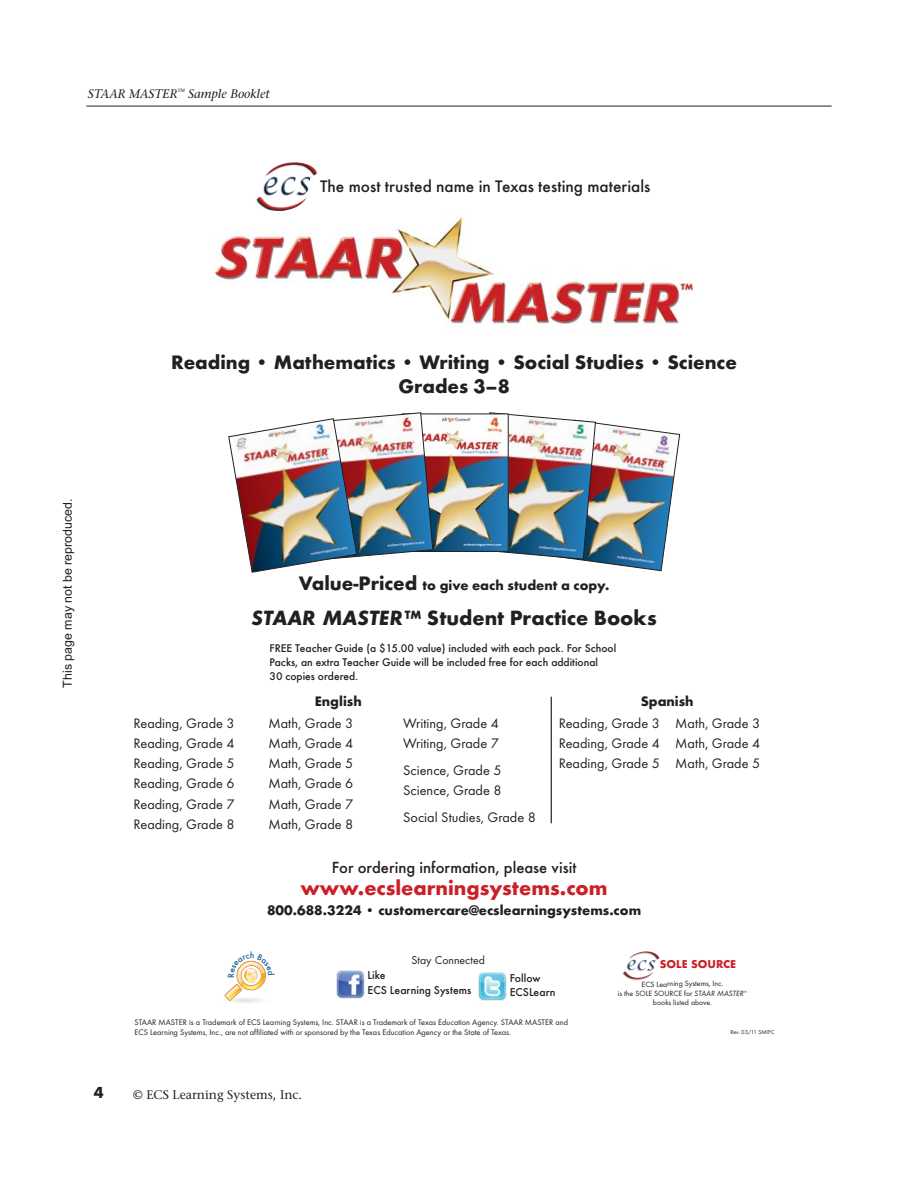
<style>
.page{position:relative;width:918px;height:1188px;background:#fff}
.page>*{position:absolute;margin:0;border:0;box-sizing:border-box;transform-origin:0 0}
.t1{font:700 21.45px "Futura T";color:#231f20}
.t2{font:700 21.45px "Futura T";color:#cc2027}
.t3{font:700 20.25px/24.3px "Futura T";color:#231f20;text-align:center}
.t4{font:500 17.4px "Futura T";color:#231f20}
.t5{font:500 16.65px "Futura T";color:#231f20}
.t6{font:700 16.5px "Futura T";color:#231f20}
.t7{font:14.25px/20.2px "Futura T";color:#231f20;text-align:justify}
.t8{font:700 14.25px "Futura T";color:#231f20}
.t9{font:12.45px "Arial";color:#231f20}
.t10{font:italic 12.45px "Stone Serif";color:#231f20}
.t11{font:12.45px "Stone Serif";color:#231f20}
.t12{font:500 11.85px/14.2px "Futura T";color:#231f20}
.t13{font:11.85px "Futura T";color:#231f20}
.t14{font:700 11.85px "Futura T";color:#cc2027}
.t15{font:500 11.55px/14px "Futura T";color:#231f20}
.t16{font:500 9.15px "Futura T";color:#16609c}
.t17{font:8.4px/10.1px "Futura T";color:#231f20}
.t18{font:7.95px/9.4px "Futura T";color:#231f20;text-align:center}
.t19{font:6px "Futura T";color:#231f20}
.s1{font-size:20.25px}
.s2{font-style:italic}
</style>
<div class="page">
<hr style="left:86px;top:106px;width:746px;height:1px;background:#231f20">
<img style="left:477px;top:412px;width:203px;height:159px">
<img style="left:433px;top:416px;width:74px;height:134px">
<div style="left:402px;top:414px;width:107px;height:138px;border:1px solid #231f20"></div>
<img style="left:228px;top:412px;width:205px;height:161px">
<img style="left:214px;top:211px;width:480px;height:118px">
<img style="left:256px;top:162px;width:61px;height:49px">
<img style="left:336px;top:970px;width:28px;height:28px">
<img style="left:478px;top:972px;width:28px;height:28px">
<img style="left:622px;top:951px;width:38px;height:30px">
<hr style="left:551px;top:697px;width:1px;height:126px;background:#231f20">
<svg style="left:224px;top:960px;width:44px;height:41px"></svg>
<p class="t10" style="left:88px;top:89px;width:183px">STAAR MASTER<sup>™</sup> Sample Booklet</p>
<p class="t4" style="left:320px;top:179px;width:332px">The most trusted name in Texas testing materials</p>
<h2 class="t3" style="left:171px;top:352px;width:567px">Reading • Mathematics • Writing • Social Studies • Science<br>Grades 3–8</h2>
<p class="t9" style="left:63px;top:688px;width:191px;rotate:-90deg">This page may not be reproduced.</p>
<p class="t6" style="left:94px;top:1086px;width:11px">4</p>
<p class="t8" style="left:299px;top:579px;width:312px"><span class="s1">Value-Priced</span> to give each student a copy.</p>
<h1 class="t1" style="left:252px;top:609px;width:407px"><span class="s2">STAAR MASTER</span>™ Student Practice Books</h1>
<p class="t15" style="left:269px;top:643px;width:348px">FREE Teacher Guide (a $15.00 value) included with each pack. For School<br>Packs, an extra Teacher Guide will be included free for each additional<br>30 copies ordered.</p>
<p class="t8" style="left:315px;top:696px;width:48px">English</p>
<p class="t8" style="left:641px;top:696px;width:54px">Spanish</p>
<p class="t7" style="left:134px;top:714px;width:103px">Reading, Grade 3<br>Reading, Grade 4<br>Reading, Grade 5<br>Reading, Grade 6<br>Reading, Grade 7<br>Reading, Grade 8</p>
<p class="t7" style="left:268px;top:714px;width:87px">Math, Grade 3<br>Math, Grade 4<br>Math, Grade 5<br>Math, Grade 6<br>Math, Grade 7<br>Math, Grade 8</p>
<p class="t7" style="left:403px;top:714px;width:97px">Writing, Grade 4<br>Writing, Grade 7</p>
<p class="t7" style="left:403px;top:761px;width:100px">Science, Grade 5<br>Science, Grade 8</p>
<p class="t7" style="left:403px;top:809px;width:134px">Social Studies, Grade 8</p>
<p class="t7" style="left:559px;top:714px;width:103px">Reading, Grade 3<br>Reading, Grade 4<br>Reading, Grade 5</p>
<p class="t7" style="left:675px;top:714px;width:87px">Math, Grade 3<br>Math, Grade 4<br>Math, Grade 5</p>
<p class="t16" style="left:226px;top:978px;width:6px;rotate:-90deg">R</p>
<p class="t5" style="left:332px;top:861px;width:246px">For ordering information, please visit</p>
<h1 class="t2" style="left:301px;top:879px;width:309px">www.ecslearningsystems.com</h1>
<p class="t8" style="left:267px;top:905px;width:376px">800.688.3224 • customercare@ecslearningsystems.com</p>
<p class="t13" style="left:411px;top:955px;width:75px">Stay Connected</p>
<p class="t14" style="left:660px;top:959px;width:78px">SOLE SOURCE</p>
<p class="t18" style="left:618px;top:980px;width:131px">ECS Learning Systems, Inc.<br>is the SOLE SOURCE for <span class="s2">STAAR MASTER</span><sup>™ </sup>books listed above.</p>
<p class="t12" style="left:368px;top:969px;width:105px">Like<br>ECS Learning Systems</p>
<p class="t12" style="left:510px;top:972px;width:47px">Follow<br>ECSLearn</p>
<p class="t17" style="left:134px;top:1018px;width:435px">STAAR MASTER is a Trademark of ECS Learning Systems, Inc. STAAR is a Trademark of Texas Education Agency. STAAR MASTER and<br>ECS Learning Systems, Inc., are not affiliated with or sponsored by the Texas Education Agency or the State of Texas.</p>
<p class="t19" style="left:731px;top:1030px;width:45px">Rev. 03/11 SMIFC</p>
<p class="t11" style="left:133px;top:1090px;width:170px">© ECS Learning Systems, Inc.</p>
</div>
